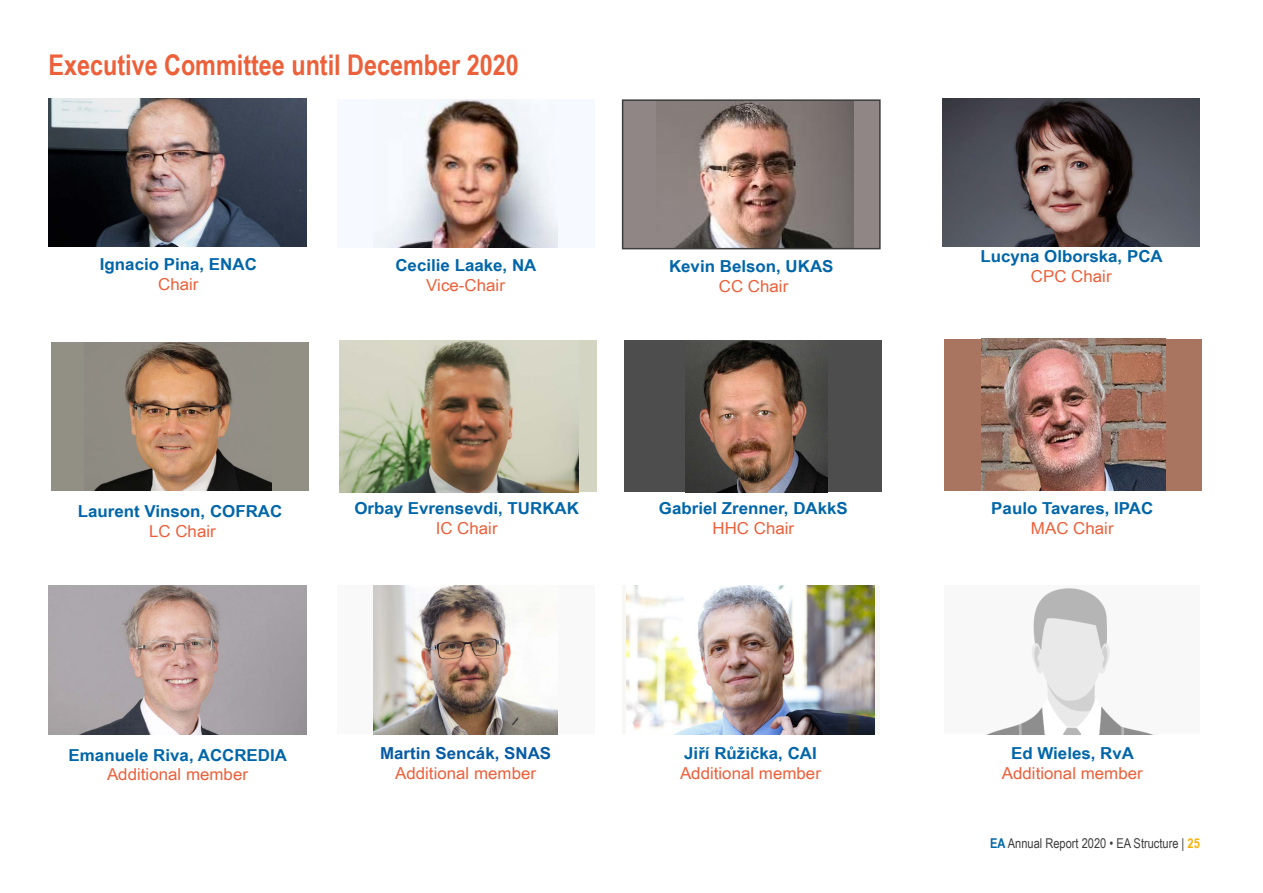
<style>
.page{position:relative;width:1263px;height:893px;background:#fff}
.page>*{position:absolute;margin:0;border:0;box-sizing:border-box;transform-origin:0 0}
.t1{font:700 28.5px "Arial Narrow";color:#ec603a}
.t2{font:700 16.5px "Arial Narrow";color:#0066a9;scale:1.25 1}
.t3{font:16.5px "Arial Narrow";color:#ec603a;scale:1.25 1}
.t4{font:700 16.5px "Arial Narrow";color:#065ba4;scale:1.25 1}
.t5{font:13.5px "Arial Narrow";color:#3d3d3d}
.s1{font-weight:700;color:#0066a9}
.s2{font-weight:700;color:#f9b000}
</style>
<div class="page">
<img style="left:49px;top:98px;width:257px;height:149px">
<div style="left:337px;top:99px;width:257px;height:149px;background:#f6f9ff"></div>
<img style="left:388px;top:99px;width:169px;height:149px">
<div style="left:623px;top:100px;width:257px;height:149px;background:#908685"></div>
<img style="left:656px;top:102px;width:197px;height:144px">
<div style="left:622px;top:99px;width:259px;height:150px;border:2px solid #3d3d3d"></div>
<div style="left:51px;top:342px;width:257px;height:149px;background:#929084"></div>
<img style="left:93px;top:342px;width:178px;height:149px">
<img style="left:943px;top:98px;width:257px;height:149px">
<div style="left:945px;top:339px;width:257px;height:152px;background:#a97560"></div>
<img style="left:981px;top:339px;width:184px;height:152px">
<img style="left:49px;top:586px;width:257px;height:148px">
<div style="left:337px;top:586px;width:257px;height:148px;background:#f9f9f9"></div>
<img style="left:373px;top:586px;width:185px;height:148px">
<svg style="left:622px;top:586px;width:257px;height:148px"></svg>
<img style="left:627px;top:586px;width:247px;height:148px">
<div style="left:945px;top:586px;width:255px;height:148px;background:#f8f8f8"></div>
<img style="left:989px;top:588px;width:161px;height:146px">
<div style="left:339px;top:340px;width:257px;height:152px;background:#d3d4c2"></div>
<img style="left:339px;top:341px;width:239px;height:151px">
<div style="left:625px;top:340px;width:257px;height:152px;background:#4d4d4d"></div>
<img style="left:685px;top:340px;width:143px;height:152px">
<h1 class="t1" style="left:49px;top:43px;width:472px">Executive Committee until December 2020</h1>
<p class="t2" style="left:100px;top:252px;width:127px">Ignacio Pina, ENAC</p>
<p class="t3" style="left:158px;top:272px;width:34px">Chair</p>
<p class="t2" style="left:395px;top:253px;width:114px">Cecilie Laake, NA</p>
<p class="t3" style="left:426px;top:273px;width:64px">Vice-Chair</p>
<p class="t2" style="left:669px;top:253px;width:133px">Kevin Belson, UKAS</p>
<p class="t3" style="left:719px;top:274px;width:57px">CC Chair</p>
<p class="t2" style="left:980px;top:244px;width:147px">Lucyna Olborska, PCA</p>
<p class="t3" style="left:1031px;top:264px;width:66px">CPC Chair</p>
<p class="t2" style="left:78px;top:499px;width:165px">Laurent Vinson, COFRAC</p>
<p class="t3" style="left:149px;top:519px;width:55px">LC Chair</p>
<p class="t2" style="left:354px;top:496px;width:181px">Orbay Evrensevdi, TURKAK</p>
<p class="t3" style="left:436px;top:516px;width:51px">IC Chair</p>
<p class="t2" style="left:659px;top:495px;width:153px">Gabriel Zrenner, DAkkS</p>
<p class="t3" style="left:712px;top:516px;width:67px">HHC Chair</p>
<p class="t2" style="left:991px;top:495px;width:131px">Paulo Tavares, IPAC</p>
<p class="t3" style="left:1031px;top:516px;width:68px">MAC Chair</p>
<p class="t2" style="left:69px;top:742px;width:176px">Emanuele Riva, ACCREDIA</p>
<p class="t3" style="left:107px;top:762px;width:114px">Additional member</p>
<p class="t4" style="left:380px;top:741px;width:138px">Martin Sencák, SNAS</p>
<p class="t3" style="left:395px;top:761px;width:114px">Additional member</p>
<p class="t2" style="left:684px;top:741px;width:108px">Jiří Růžička, CAI</p>
<p class="t3" style="left:680px;top:761px;width:114px">Additional member</p>
<p class="t2" style="left:1011px;top:741px;width:100px">Ed Wieles, RvA</p>
<p class="t3" style="left:1002px;top:761px;width:114px">Additional member</p>
<p class="t5" style="left:990px;top:833px;width:211px"><span class="s1">EA</span> Annual Report 2020 • EA Structure | <span class="s2">25</span></p>
</div>
